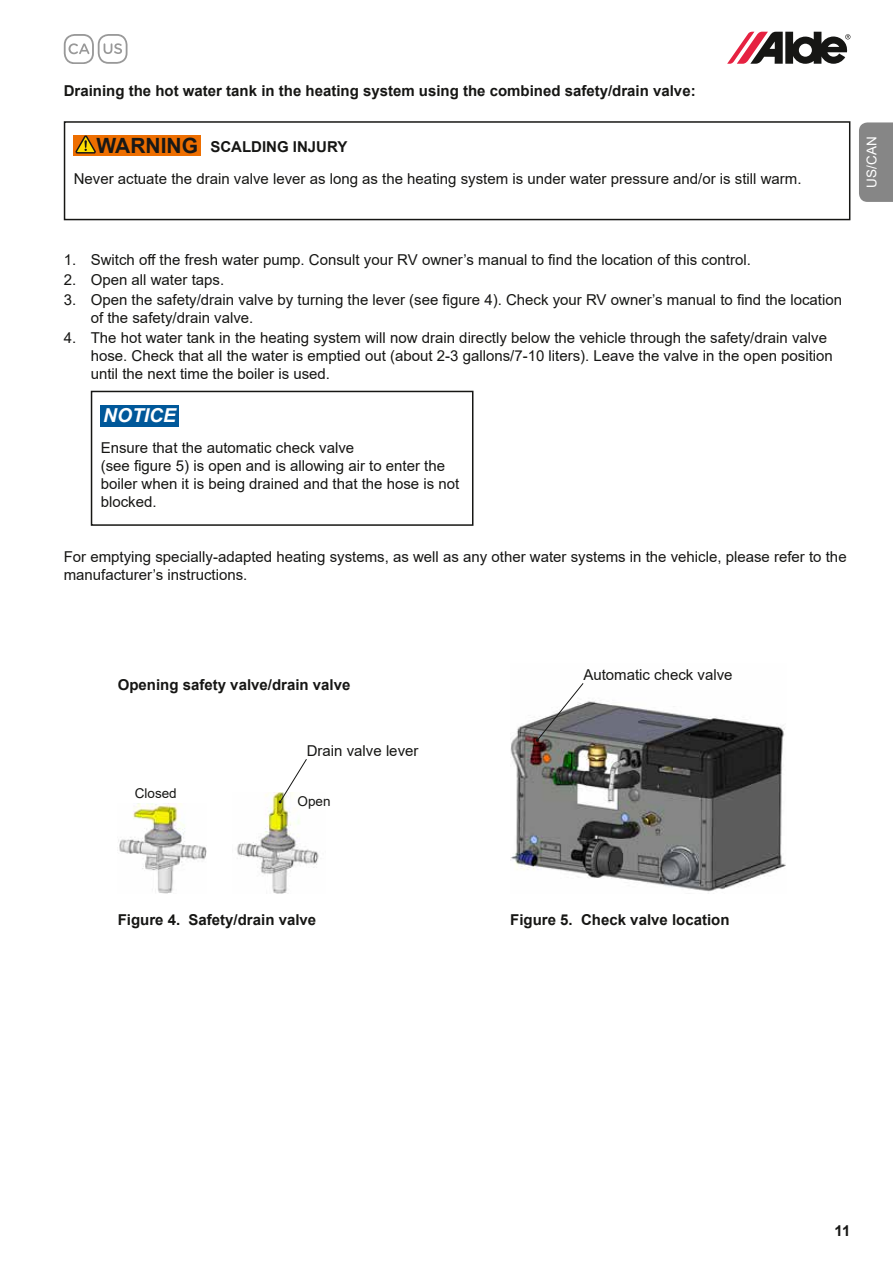
<style>
.page{position:relative;width:893px;height:1263px;background:#fff}
.page>*{position:absolute;margin:0;border:0;box-sizing:border-box;transform-origin:0 0}
.t1{font:700 21px/29.2px "Arial";color:#181817}
.t2{font:italic 700 19.2px "Arial";color:#fff}
.t3{font:15px/18px "Arial";color:#161614}
.t4{font:700 15px "Arial";color:#161614}
.t5{font:13.5px "Arial";color:#161614}
.t6{font:13.5px "Arial";color:#fff}
</style>
<div class="page">
<svg style="left:727px;top:32px;width:123px;height:32px"></svg>
<svg style="left:64px;top:34px;width:64px;height:30px"></svg>
<div style="left:859px;top:122px;width:34px;height:80px;background:#868686"></div>
<div style="left:74px;top:135px;width:127px;height:21px;background:#ed6e00"></div>
<svg style="left:76px;top:135px;width:20px;height:19px"></svg>
<div style="left:64px;top:121px;width:786px;height:99px;border:2px solid #161614"></div>
<div style="left:101px;top:405px;width:78px;height:21px;background:#00589a"></div>
<div style="left:91px;top:391px;width:382px;height:135px;border:2px solid #161614"></div>
<img style="left:118px;top:804px;width:88px;height:89px">
<img style="left:237px;top:792px;width:82px;height:101px">
<svg style="left:279px;top:759px;width:28px;height:44px"></svg>
<img style="left:510px;top:701px;width:276px;height:191px">
<svg style="left:536px;top:683px;width:48px;height:59px"></svg>
<p class="t4" style="left:64px;top:80px;width:633px">Draining the hot water tank in the heating system using the combined safety/drain valve:</p>
<h1 class="t1" style="left:97px;top:132px;width:103px;line-height:27.8px">WARNING<br>VARNING</h1>
<p class="t4" style="left:210px;top:136px;width:138px">SCALDING INJURY</p>
<p class="t3" style="left:74px;top:169px;width:729px">Never actuate the drain valve lever as long as the heating system is under water pressure and/or is still warm.</p>
<p class="t6" style="left:863px;top:188px;width:53px;rotate:-90deg">US/CAN</p>
<h1 class="t1" style="left:98px;top:245px;width:182px">ADVARSEL<br>VAROITUS<br>ADVERTENCIA<br>AVVERTENZA<br>WAARSCHUWING</h1>
<p class="t3" style="left:64px;top:250px;width:688px">1. Switch off the fresh water pump. Consult your RV owner’s manual to find the location of this control.</p>
<p class="t3" style="left:64px;top:271px;width:162px">2. Open all water taps.</p>
<p class="t3" style="left:91px;top:291px;width:753px;text-indent:-27px">3. Open the safety/drain valve by turning the lever (see figure 4). Check your RV owner’s manual to find the location of the safety/drain valve.</p>
<p class="t3" style="left:91px;top:329px;width:744px;text-indent:-27px">4. The hot water tank in the heating system will now drain directly below the vehicle through the safety/drain valve hose. Check that all the water is emptied out (about 2-3 gallons/7-10 liters). Leave the valve in the open position until the next time the boiler is used.</p>
<p class="t2" style="left:103px;top:403px;width:74px">NOTICE</p>
<p class="t3" style="left:101px;top:439px;width:360px">Ensure that the automatic check valve<br>(see figure 5) is open and is allowing air to enter the boiler when it is being drained and that the hose is not blocked.</p>
<p class="t3" style="left:64px;top:547px;width:784px">For emptying specially-adapted heating systems, as well as any other water systems in the vehicle, please refer to the manufacturer’s instructions.</p>
<p class="t4" style="left:118px;top:674px;width:234px">Opening safety valve/drain valve</p>
<p class="t5" style="left:135px;top:784px;width:44px">Closed</p>
<p class="t3" style="left:307px;top:741px;width:113px">Drain valve lever</p>
<p class="t5" style="left:298px;top:792px;width:35px">Open</p>
<p class="t3" style="left:583px;top:666px;width:151px">Automatic check valve</p>
<p class="t4" style="left:118px;top:909px;width:200px">Figure 4. Safety/drain valve</p>
<p class="t4" style="left:510px;top:909px;width:221px">Figure 5. Check valve location</p>
<p class="t4" style="left:835px;top:1220px;width:17px">11</p>
</div>
